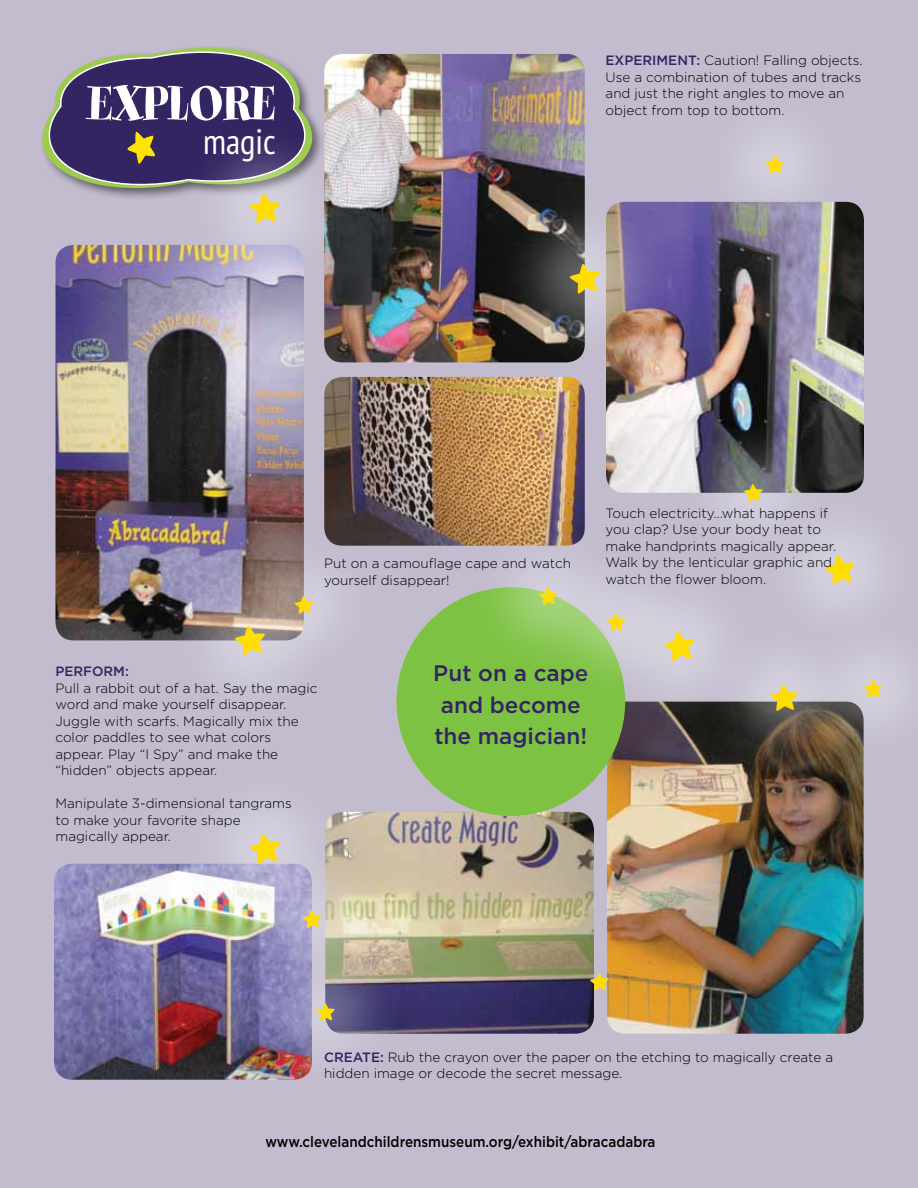
<style>
.page{position:relative;width:918px;height:1188px;background:#c2bcce}
.page>*{position:absolute;margin:0;border:0;box-sizing:border-box;transform-origin:0 0}
.t1{font:53.1px "Spumoni LP";color:#fff}
.t2{font:condensed 35.4px "PT Sans";color:#fff}
.t3{font:500 22.5px/31.5px "Gotham";color:#322463}
.t4{font:500 15px "Gotham";color:#000;scale:.9 1}
.t5{font:300 13.5px/16.5px "Gotham";color:#000}
.t6{font:500 13.5px "Gotham";color:#322463}
.s1{font-weight:500;color:#322463}
</style>
<div class="page">
<img style="left:56px;top:245px;width:248px;height:395px">
<div style="left:39px;top:45px;width:286px;height:156px;background:#000;opacity:.5"></div>
<svg style="left:42px;top:48px;width:270px;height:140px"></svg>
<img style="left:54px;top:864px;width:159px;height:216px">
<img style="left:606px;top:277px;width:258px;height:208px">
<img style="left:324px;top:54px;width:261px;height:308px">
<img style="left:324px;top:377px;width:261px;height:169px">
<img style="left:424px;top:812px;width:170px;height:222px">
<img style="left:607px;top:761px;width:257px;height:273px">
<img style="left:145px;top:90px;width:239px;height:239px">
<svg style="left:250px;top:194px;width:30px;height:29px"></svg>
<img style="left:136px;top:527px;width:55px;height:114px">
<svg style="left:199px;top:812px;width:225px;height:220px;fill:#cfc0a4"></svg>
<img style="left:191px;top:494px;width:225px;height:224px">
<svg style="left:295px;top:596px;width:18px;height:18px"></svg>
<img style="left:151px;top:808px;width:228px;height:156px">
<svg style="left:250px;top:834px;width:30px;height:30px"></svg>
<svg style="left:590px;top:973px;width:19px;height:18px"></svg>
<img style="left:665px;top:761px;width:199px;height:56px">
<svg style="left:761px;top:555px;width:147px;height:247px"></svg>
<img style="left:213px;top:901px;width:224px;height:179px">
<svg style="left:316px;top:1003px;width:19px;height:18px"></svg>
<img style="left:641px;top:381px;width:224px;height:225px">
<svg style="left:744px;top:484px;width:19px;height:18px"></svg>
<img style="left:470px;top:165px;width:229px;height:229px">
<svg style="left:570px;top:264px;width:30px;height:30px"></svg>
<svg style="left:662px;top:130px;width:202px;height:147px"></svg>
<svg style="left:766px;top:156px;width:18px;height:18px"></svg>
<svg style="left:609px;top:533px;width:184px;height:228px"></svg>
<div style="left:397px;top:587px;width:228px;height:229px;background:#7dc242;border-radius:50%"></div>
<svg style="left:436px;top:485px;width:224px;height:142px"></svg>
<svg style="left:504px;top:511px;width:224px;height:224px"></svg>
<svg style="left:607px;top:613px;width:18px;height:18px"></svg>
<h1 class="t1" style="left:88px;top:77px;width:189px">EXPLORE</h1>
<h2 class="t2" style="left:203px;top:118px;width:74px">magic</h2>
<p class="t5" style="left:606px;top:52px;width:259px"><span class="s1">EXPERIMENT:</span> Caution! Falling objects.<br>Use a combination of tubes and tracks and just the right angles to move an object from top to bottom.</p>
<p class="t5" style="left:324px;top:555px;width:249px">Put on a camouflage cape and watch yourself disappear!</p>
<p class="t5" style="left:606px;top:504px;width:232px">Touch electricity…what happens if you clap? Use your body heat to make handprints magically appear.<br>Walk by the lenticular graphic and watch the flower bloom.</p>
<p class="t6" style="left:55px;top:664px;width:75px">PERFORM:</p>
<p class="t5" style="left:55px;top:680px;width:263px">Pull a rabbit out of a hat. Say the magic word and make yourself disappear.<br>Juggle with scarfs. Magically mix the color paddles to see what colors appear. Play “I Spy” and make the “hidden” objects appear.</p>
<p class="t5" style="left:55px;top:795px;width:238px">Manipulate 3-dimensional tangrams to make your favorite shape magically appear.</p>
<h3 class="t3" style="left:433px;top:657px;width:157px">Put on a cape and become the magician!</h3>
<p class="t5" style="left:324px;top:1048px;width:511px"><span class="s1">CREATE:</span> Rub the crayon over the paper on the etching to magically create a hidden image or decode the secret message.</p>
<p class="t4" style="left:265px;top:1133px;width:435px">www.clevelandchildrensmuseum.org/exhibit/abracadabra</p>
</div>
